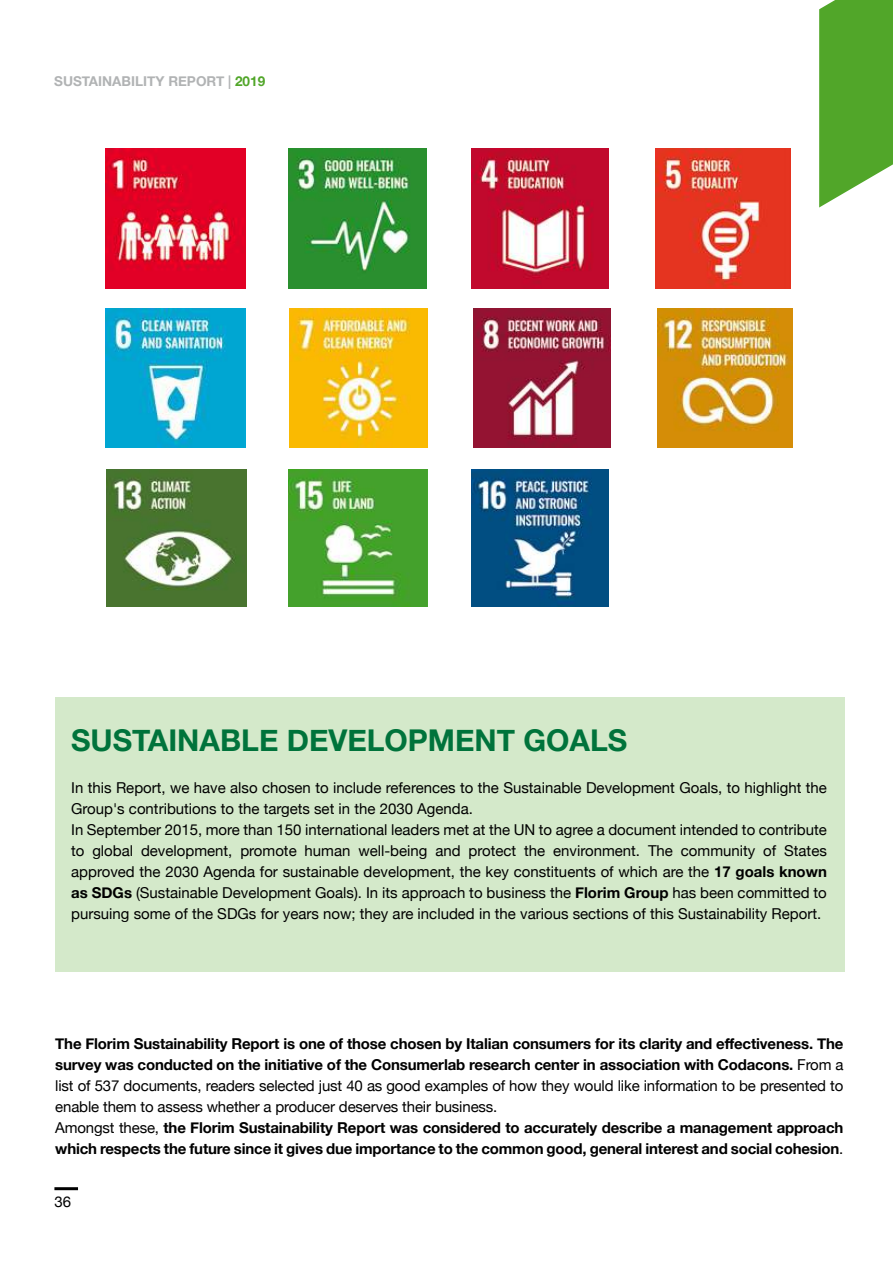
<style>
.page{position:relative;width:893px;height:1263px;background:#fff}
.page>*{position:absolute;margin:0;border:0;box-sizing:border-box;transform-origin:0 0}
.t1{font:700 30px "Helvetica Neue";color:#00733b}
.t2{font:15px/21px "Helvetica Neue";color:#000}
.t3{font:700 15px/21px "Helvetica Neue";letter-spacing:-.01em;color:#000}
.t4{font:700 13.65px "Helvetica Neue";color:#b1b3b4}
.s1{color:#51a629}
.s2{font-weight:700}
.s3{font-weight:400}
</style>
<div class="page">
<div style="left:55px;top:697px;width:790px;height:274px;background:#d4e9ca"></div>
<img style="left:105px;top:149px;width:140px;height:140px">
<img style="left:288px;top:149px;width:139px;height:140px">
<img style="left:472px;top:149px;width:137px;height:140px">
<img style="left:655px;top:149px;width:135px;height:140px">
<img style="left:105px;top:309px;width:140px;height:139px">
<img style="left:289px;top:309px;width:139px;height:139px">
<img style="left:473px;top:309px;width:137px;height:139px">
<img style="left:106px;top:469px;width:140px;height:137px">
<img style="left:289px;top:469px;width:138px;height:137px">
<img style="left:471px;top:469px;width:137px;height:137px">
<img style="left:657px;top:309px;width:135px;height:139px">
<svg style="left:819px;top:0;width:74px;height:207px"></svg>
<hr style="left:54px;top:1187px;width:24px;height:3px;background:#000">
<p class="t4" style="left:54px;top:70px;width:213px">SUSTAINABILITY REPORT | <span class="s1">2019</span></p>
<h1 class="t1" style="left:71px;top:717px;width:558px">SUSTAINABLE DEVELOPMENT GOALS</h1>
<p class="t2" style="left:71px;top:778px;width:757px">In this Report, we have also chosen to include references to the Sustainable Development Goals, to highlight the Group's contributions to the targets set in the 2030 Agenda.<br>In September 2015, more than 150 international leaders met at the UN to agree a document intended to contribute to global development, promote human well-being and protect the environment. The community of States approved the 2030 Agenda for sustainable development, the key constituents of which are the <span class="s2">17 goals known as SDGs</span> (Sustainable Development Goals). In its approach to business the <span class="s2">Florim Group</span> has been committed to pursuing some of the SDGs for years now; they are included in the various sections of this Sustainability Report.</p>
<p class="t3" style="left:55px;top:1034px;width:790px">The Florim Sustainability Report is one of those chosen by Italian consumers for its clarity and effectiveness. The survey was conducted on the initiative of the Consumerlab research center in association with Codacons. <span class="s3">From a list of 537 documents, readers selected just 40 as good examples of how they would like information to be presented to enable them to assess whether a producer deserves their business.<br>Amongst these,</span> the Florim Sustainability Report was considered to accurately describe a management approach which respects the future since it gives due importance to the common good, general interest and social cohesion<span class="s3">.</span></p>
<p class="t2" style="left:54px;top:1192px;width:18px">36</p>
</div>
